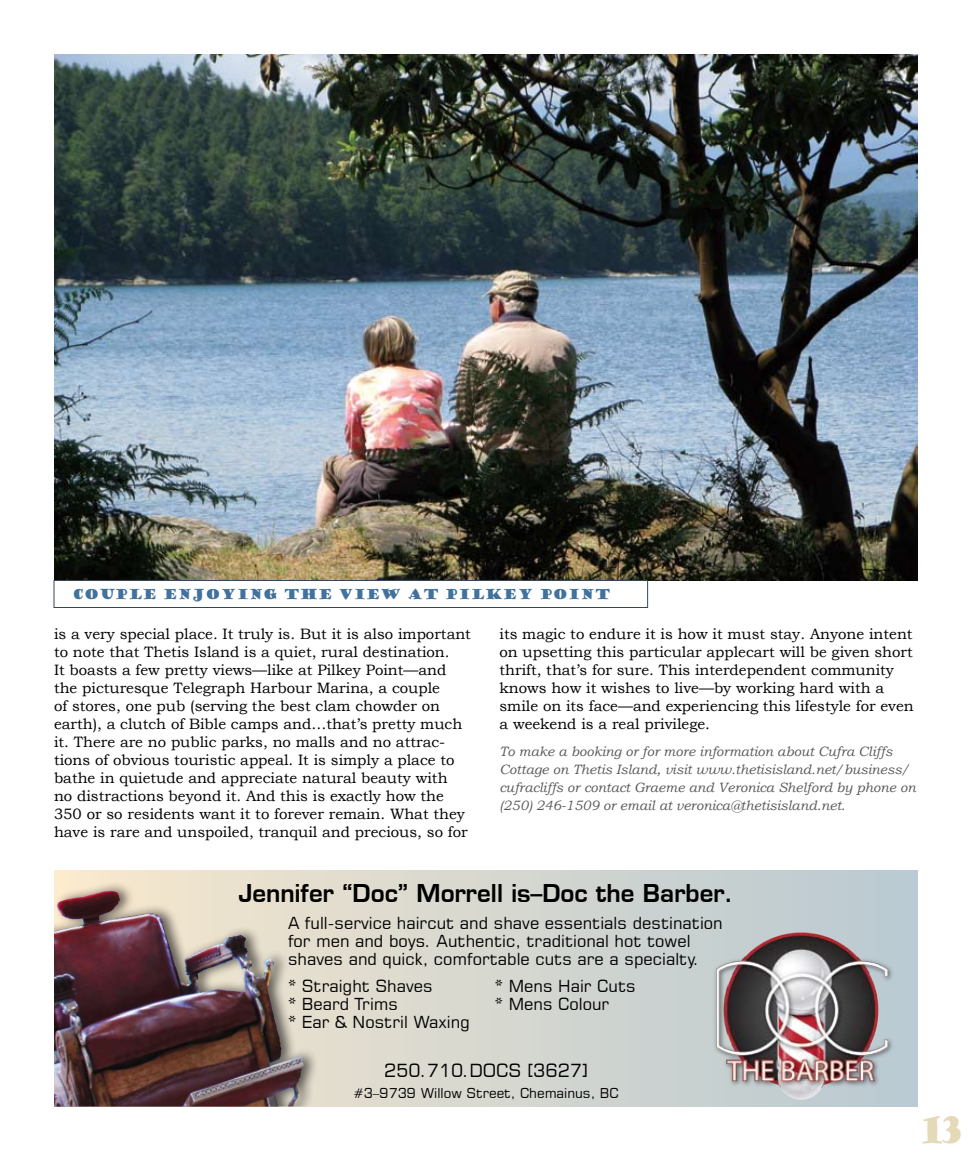
<style>
.page{position:relative;width:972px;height:1161px;background:#fff}
.page>*{position:absolute;margin:0;border:0;box-sizing:border-box;transform-origin:0 0}
.t1{font:36px "Goudy Stout";color:#e5dab7;scale:.75 1}
.t2{font:24px "Square 721 Dm Normal";color:#000}
.t3{font:18px "Square 721 BT";color:#000}
.t4{font:16.5px/18px "Square 721 BT";color:#000}
.t5{font:15px/18px "Bookman Old Style";color:#000}
.t6{font:italic 13.5px/18px "Bookman Old Style";color:#58595b}
.t7{font:13.5px "Goudy Stout";color:#41719d;scale:.9 1}
.t8{font:13.5px "Square 721 BT";color:#000}
</style>
<div class="page">
<img style="left:54px;top:54px;width:864px;height:526px">
<div style="left:54px;top:871px;width:864px;height:236px;background:linear-gradient(to right,#f9e8cd,#b8c8d2)"></div>
<div style="left:54px;top:880px;width:340px;height:227px;background:#000;opacity:.6"></div>
<img style="left:54px;top:891px;width:250px;height:216px">
<img style="left:680px;top:927px;width:238px;height:178px">
<div style="left:54px;top:580px;width:594px;height:28px;border:1px solid #374657"></div>
<p class="t7" style="left:72px;top:585px;width:600px">COUPLE ENJOYING THE VIEW AT PILKEY POINT</p>
<p class="t5" style="left:54px;top:625px;width:418px">is a very special place. It truly is. But it is also important to note that Thetis Island is a quiet, rural destination.<br>It boasts a few pretty views—like at Pilkey Point—and the picturesque Telegraph Harbour Marina, a couple<br>of stores, one pub (serving the best clam chowder on earth), a clutch of Bible camps and…that’s pretty much it. There are no public parks, no malls and no attrac&shy;tions of obvious touristic appeal. It is simply a place to bathe in quietude and appreciate natural beauty with<br>no distractions beyond it. And this is exactly how the 350 or so residents want it to forever remain. What they have is rare and unspoiled, tranquil and precious, so for</p>
<p class="t5" style="left:500px;top:625px;width:416px">its magic to endure it is how it must stay. Anyone intent on upsetting this particular applecart will be given short thrift, that’s for sure. This interdependent community knows how it wishes to live—by working hard with a smile on its face—and experiencing this lifestyle for even a weekend is a real privilege.</p>
<p class="t6" style="left:500px;top:742px;width:418px">To make a booking or for more information about Cufra Cliffs Cottage on Thetis Island, visit www.thetisisland.net/business/ cufracliffs or contact Graeme and Veronica Shelford by phone on (250) 246-1509 or email at veronica@thetisisland.net.</p>
<h2 class="t2" style="left:239px;top:879px;width:496px">Jennifer “Doc” Morrell is—Doc the Barber.</h2>
<p class="t4" style="left:288px;top:914px;width:436px">A full-service haircut and shave essentials destination for men and boys. Authentic, traditional hot towel shaves and quick, comfortable cuts are a specialty.</p>
<p class="t4" style="left:288px;top:977px;width:146px">* Straight Shaves</p>
<p class="t4" style="left:495px;top:977px;width:142px">* Mens Hair Cuts</p>
<p class="t4" style="left:288px;top:995px;width:112px">* Beard Trims</p>
<p class="t4" style="left:495px;top:995px;width:116px">* Mens Colour</p>
<p class="t4" style="left:288px;top:1013px;width:183px">* Ear &amp; Nostril Waxing</p>
<p class="t3" style="left:384px;top:1059px;width:205px">250.710.DOCS [3627]</p>
<p class="t8" style="left:353px;top:1085px;width:267px">#3–9739 Willow Street, Chemainus, BC</p>
<h1 class="t1" style="left:921px;top:1106px;width:57px">13</h1>
</div>
